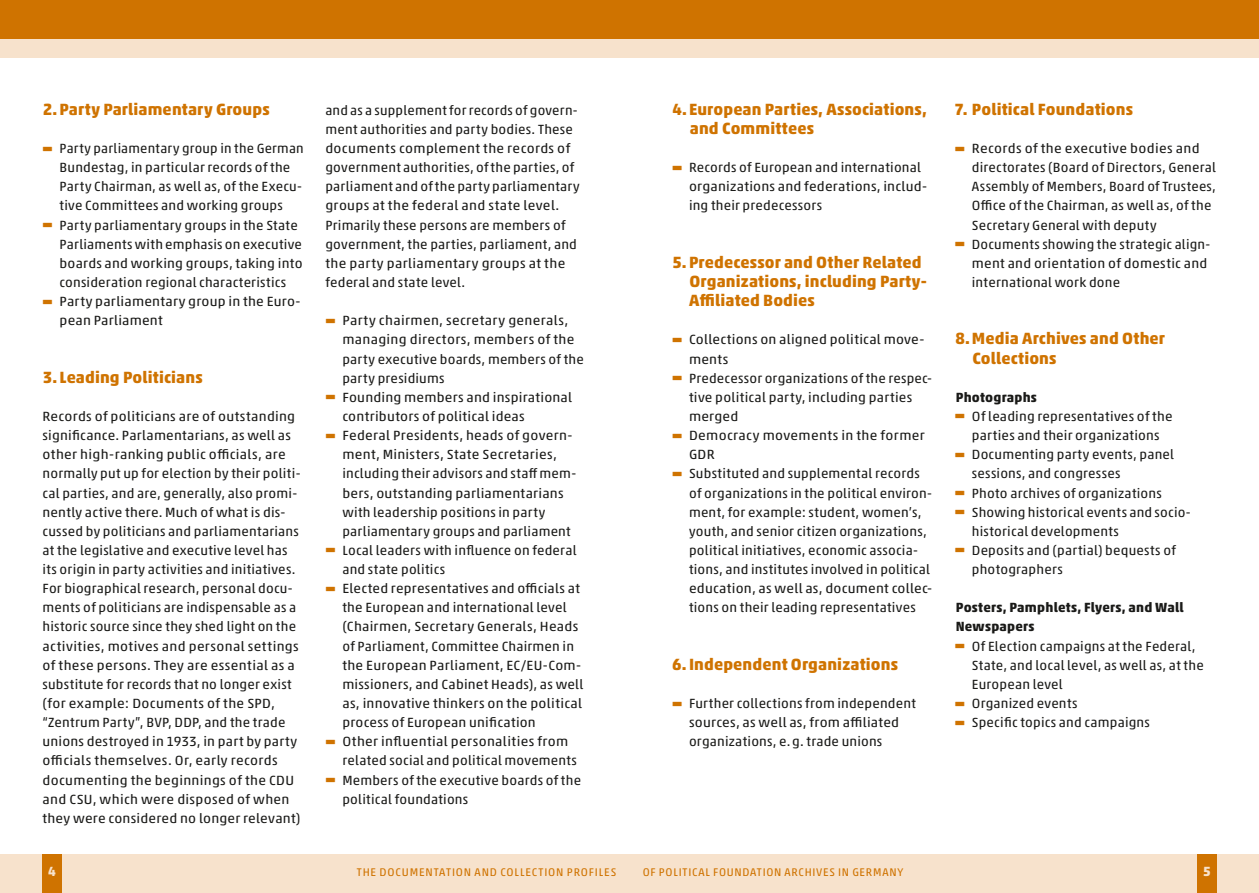
<style>
.page{position:relative;width:1259px;height:893px;background:#fff}
.page>*{position:absolute;margin:0;border:0;box-sizing:border-box;transform-origin:0 0}
.t1{font:900 30px "Akko Std";color:#cf7300;scale:.5 1}
.t2{font:700 16.5px/19.2px "Akko Std";letter-spacing:.01em;color:#cf7300}
.t3{font:13.5px/19.2px "Akko Std";letter-spacing:.015em;color:#1a1a18}
.t4{font:700 13.5px/19.2px "Akko Std";letter-spacing:.02em;color:#1a1a18}
.t5{font:700 13.5px "Akko Std";color:#f7e2cc}
.t6{font:11.25px "Akko Std";letter-spacing:.075em;color:#cf7300}
</style>
<div class="page">
<div style="left:0;top:855px;width:629px;height:38px;background:#f7e2cc"></div>
<div style="left:0;top:0;width:629px;height:57px;background:#f7e2cc"></div>
<div style="left:0;top:0;width:629px;height:38px;background:#cf7300"></div>
<div style="left:629px;top:0;width:630px;height:57px;background:#f7e2cc"></div>
<div style="left:629px;top:855px;width:630px;height:38px;background:#f7e2cc"></div>
<div style="left:629px;top:0;width:630px;height:38px;background:#cf7300"></div>
<div style="left:43px;top:855px;width:19px;height:38px;background:#cf7300"></div>
<div style="left:1197px;top:855px;width:19px;height:38px;background:#cf7300"></div>
<p class="t2" style="left:43px;top:99px;width:228px">2.Party Parliamentary Groups</p>
<h1 class="t1" style="left:43px;top:129px;width:22px">—</h1>
<p class="t3" style="left:60px;top:139px;width:246px">Party parliamentary group in the German Bundestag, in particular records of the Party Chairman, as well as, of the Execu&shy;tive Committees and working groups</p>
<h1 class="t1" style="left:43px;top:205px;width:22px">—</h1>
<p class="t3" style="left:60px;top:215px;width:245px">Party parliamentary groups in the State Parliaments with emphasis on executive boards and working groups, taking into consideration regional characteristics</p>
<h1 class="t1" style="left:43px;top:282px;width:22px">—</h1>
<p class="t3" style="left:60px;top:292px;width:242px">Party parliamentary group in the Euro&shy;pean Parliament</p>
<p class="t2" style="left:43px;top:367px;width:161px">3. Leading Politicians</p>
<p class="t3" style="left:43px;top:407px;width:259px">Records of politicians are of outstanding significance. Parlamentarians, as well as other high-ranking public officials, are normally put up for election by their politi&shy;cal parties, and are, generally, also promi&shy;nently active there. M uch of what is dis&shy;cussed by politicians and parliamentarians at the legislative and executive level has its origin in party activities and initiatives.<br>For biographical research, personal docu&shy;ments of politicians are indispensable as a historic source since they shed light on the activities, motives and personal settings of these persons. They are essential as a substitute for records that no longer exist (for example: Documents of the SPD, “Zentrum Party”, BVP, DDP, and the trade unions destroyed in 1933, in part by party officials themselves. Or, early records documenting the beginnings of the CDU and CSU, which were disposed of when they were considered no longer relevant)</p>
<p class="t3" style="left:325px;top:100px;width:256px">and as a supplement for records of govern&shy;ment authorities and party bodies. These documents complement the records of government authorities, of the parties, of parliament and of the party parliamentary groups at the federal and state level.<br>Primarily these persons are members of government, the parties, parliament, and the party parliamentary groups at the federal and state level.</p>
<h1 class="t1" style="left:325px;top:301px;width:22px">—</h1>
<p class="t3" style="left:342px;top:311px;width:243px">Party chairmen, secretary generals, managing directors, members of the party executive boards, members of the party presidiums</p>
<h1 class="t1" style="left:325px;top:377px;width:22px">—</h1>
<p class="t3" style="left:342px;top:387px;width:231px">Founding members and inspirational contributors of political ideas</p>
<h1 class="t1" style="left:325px;top:416px;width:22px">—</h1>
<p class="t3" style="left:342px;top:426px;width:235px">Federal Presidents, heads of govern&shy;ment, M inisters, State Secretaries, including their advisors and staff mem&shy;bers, outstanding parliamentarians with leadership positions in party parliamentary groups and parliament</p>
<h1 class="t1" style="left:325px;top:530px;width:22px">—</h1>
<p class="t3" style="left:342px;top:540px;width:236px;text-indent:-7px">Local leaders with influence on federal and state politics</p>
<h1 class="t1" style="left:325px;top:569px;width:22px">—</h1>
<p class="t3" style="left:342px;top:579px;width:243px">Elected representatives and officials at the European and international level (Chairmen, Secretary Generals, Heads of Parliament, Committee Chairmen in the European Parliament, EC/EU-Com&shy;missioners, and Cabinet Heads), as well as, innovative thinkers on the political process of European unification</p>
<h1 class="t1" style="left:325px;top:722px;width:22px">—</h1>
<p class="t3" style="left:342px;top:732px;width:236px">Other influential personalities from related social and political movements</p>
<h1 class="t1" style="left:325px;top:760px;width:22px">—</h1>
<p class="t3" style="left:342px;top:770px;width:240px;text-indent:-7px">M embers of the executive boards of the political foundations</p>
<p class="t2" style="left:690px;top:99px;width:238px;text-indent:-17px">4. European Parties, Associations, and Committees</p>
<h1 class="t1" style="left:672px;top:148px;width:22px">—</h1>
<p class="t3" style="left:689px;top:158px;width:239px;text-indent:-7px">Records of European and international organizations and federations, includ&shy;ing their predecessors</p>
<p class="t2" style="left:689px;top:252px;width:239px;text-indent:-17px">5.Predecessor and Other Related<br>Organizations, including Party-<br>Affiliated Bodies</p>
<h1 class="t1" style="left:672px;top:320px;width:22px">—</h1>
<p class="t3" style="left:689px;top:330px;width:237px">Collections on aligned political move&shy;ments</p>
<h1 class="t1" style="left:672px;top:358px;width:22px">—</h1>
<p class="t3" style="left:689px;top:368px;width:244px">Predecessor organizations of the respec&shy;tive political party, including parties merged</p>
<h1 class="t1" style="left:672px;top:416px;width:22px">—</h1>
<p class="t3" style="left:689px;top:426px;width:237px">Democracy movements in the former<br>GDR</p>
<h1 class="t1" style="left:672px;top:454px;width:22px">—</h1>
<p class="t3" style="left:689px;top:464px;width:245px;text-indent:-7px">Substituted and supplemental records of organizations in the political environ&shy;ment, for example: student, women’s, youth, and senior citizen organizations, political initiatives, economic associa&shy;tions, and institutes involved in political education, as well as, document collec&shy;tions on their leading representatives</p>
<p class="t2" style="left:672px;top:654px;width:227px">6. Independent Organizations</p>
<h1 class="t1" style="left:672px;top:683px;width:22px">—</h1>
<p class="t3" style="left:689px;top:694px;width:228px;text-indent:-7px">Further collections from independent sources, as well as, from affiliated organizations, e.g. trade unions</p>
<p class="t2" style="left:954px;top:99px;width:180px">7. Political Foundations</p>
<h1 class="t1" style="left:955px;top:129px;width:22px">—</h1>
<p class="t3" style="left:972px;top:139px;width:246px">Records of the executive bodies and directorates (Board of Directors, General Assembly of Members, Board of Trustees, Office of the Chairman, as well as, of the Secretary General with deputy</p>
<h1 class="t1" style="left:955px;top:224px;width:22px">—</h1>
<p class="t3" style="left:972px;top:234px;width:240px">Documents showing the strategic align&shy;ment and orientation of domestic and international work done</p>
<p class="t2" style="left:972px;top:329px;width:194px;text-indent:-17px">8.Media Archives and Other<br>Collections</p>
<p class="t4" style="left:955px;top:387px;width:83px">Photographs</p>
<h1 class="t1" style="left:955px;top:396px;width:22px">—</h1>
<p class="t3" style="left:972px;top:407px;width:202px">Of leading representatives of the parties and their organizations</p>
<h1 class="t1" style="left:955px;top:435px;width:22px">—</h1>
<p class="t3" style="left:972px;top:445px;width:204px">Documenting party events, panel sessions, and congresses</p>
<h1 class="t1" style="left:955px;top:473px;width:22px">—</h1>
<p class="t3" style="left:972px;top:483px;width:191px">Photo archives of organizations</p>
<h1 class="t1" style="left:955px;top:492px;width:22px">—</h1>
<p class="t3" style="left:972px;top:502px;width:220px;text-indent:-7px">Showing historical events and socio&shy;historical developments</p>
<h1 class="t1" style="left:955px;top:530px;width:22px">—</h1>
<p class="t3" style="left:972px;top:540px;width:206px">Deposits and (partial) bequests of photographers</p>
<p class="t4" style="left:955px;top:598px;width:229px">Posters, Pamphlets, Flyers, and Wall<br>Newspapers</p>
<h1 class="t1" style="left:955px;top:626px;width:22px">—</h1>
<p class="t3" style="left:972px;top:636px;width:233px;text-indent:-7px">Of Election campaigns at the Federal,<br>State, and local level, as well as, at the<br>European level</p>
<h1 class="t1" style="left:955px;top:683px;width:22px">—</h1>
<p class="t3" style="left:965px;top:694px;width:114px">O rganized events</p>
<h1 class="t1" style="left:955px;top:703px;width:22px">—</h1>
<p class="t3" style="left:965px;top:713px;width:186px">Specific topics and campaigns</p>
<p class="t5" style="left:48px;top:863px;width:9px">4</p>
<p class="t5" style="left:1203px;top:863px;width:9px">5</p>
<p class="t6" style="left:357px;top:865px;width:261px">The Documentation and Collection Profiles</p>
<p class="t6" style="left:643px;top:865px;width:262px">of Political Foundation Archives in Germany</p>
</div>
